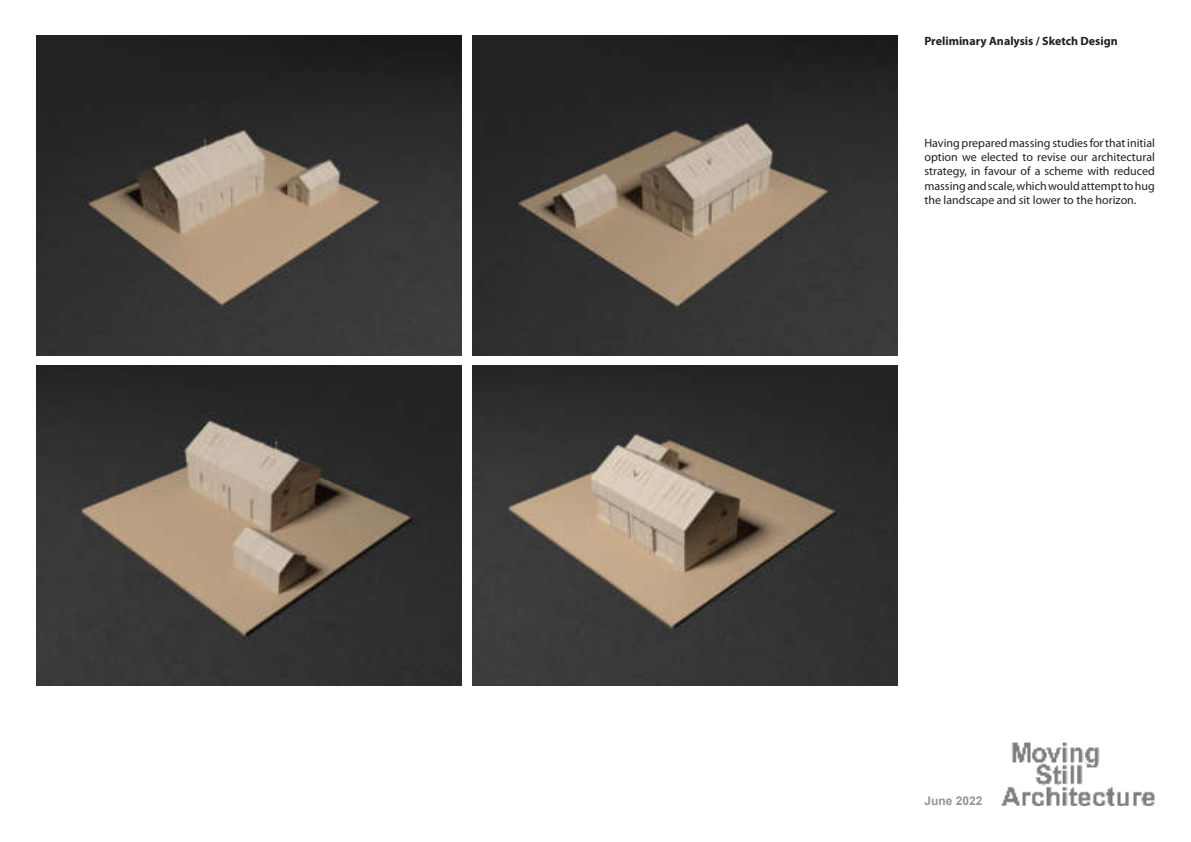
<style>
.page{position:relative;width:1191px;height:842px;background:#fff}
.page>*{position:absolute;margin:0;border:0;box-sizing:border-box;transform-origin:0 0}
.t1{font:12px/14.4px "Myriad Pro";color:#231f20;text-align:justify}
.t2{font:700 12px "Myriad Pro";color:#231f20}
.t3{font:700 12px "Arial";color:#939598}
</style>
<div class="page">
<img style="left:1001px;top:743px;width:154px;height:63px">
<img style="left:36px;top:35px;width:425px;height:320px">
<img style="left:472px;top:35px;width:425px;height:320px">
<img style="left:36px;top:365px;width:425px;height:320px">
<img style="left:472px;top:365px;width:425px;height:320px">
<p class="t2" style="left:924px;top:36px;width:195px">Preliminary Analysis / Sketch Design</p>
<p class="t1" style="left:924px;top:136px;width:232px">Having prepared massing studies for that initial option we elected to revise our architectural strategy, in favour of a scheme with reduced massing and scale, which would attempt to hug the landscape and sit lower to the horizon.</p>
<p class="t3" style="left:924px;top:794px;width:60px">June 2022</p>
</div>
